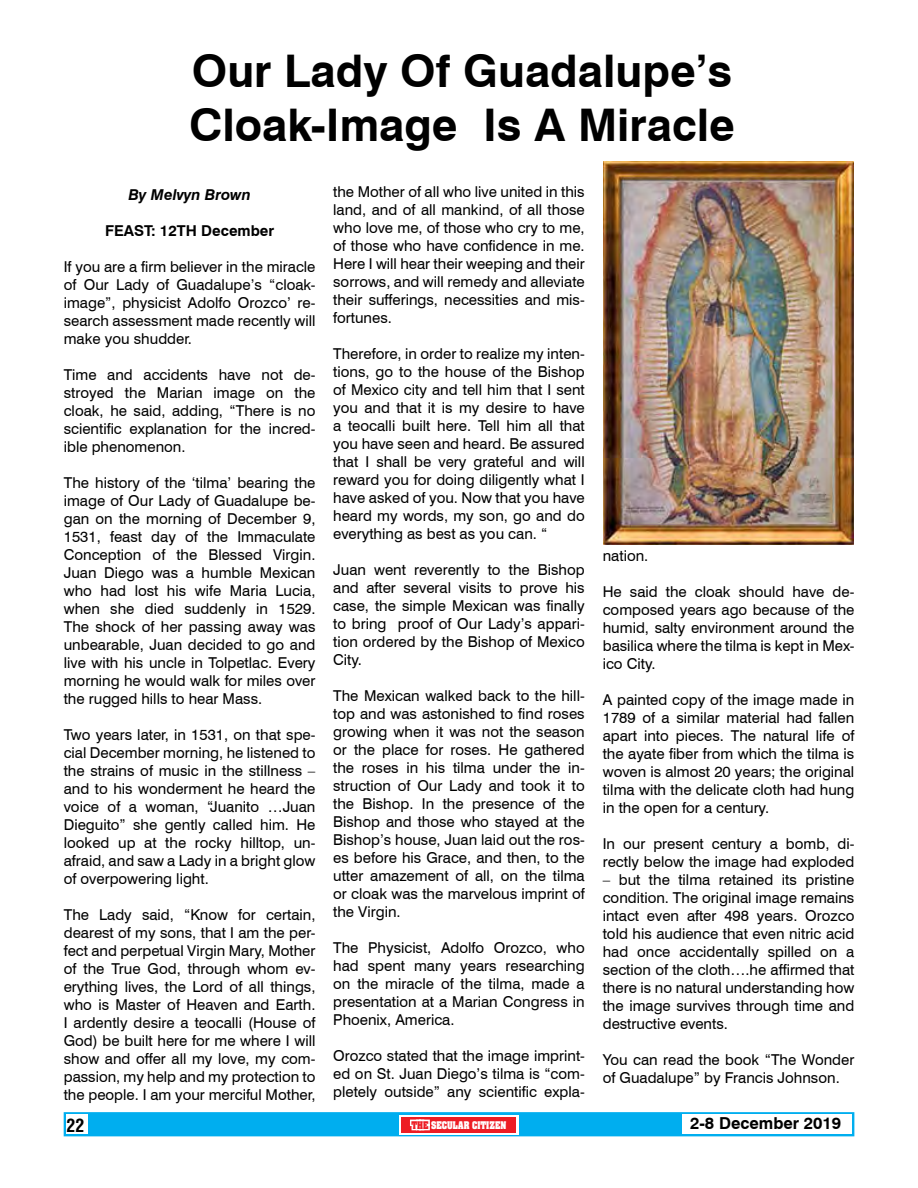
<style>
.page{position:relative;width:918px;height:1188px;background:#fff}
.page>*{position:absolute;margin:0;border:0;box-sizing:border-box;transform-origin:0 0}
.t1{font:700 45px/54px "Swiss 721 BT";color:#000}
.t2{font:18px "Switzerland Condensed";color:#000}
.t3{font:700 16.5px "Swiss 721 BT";color:#000}
.t4{font:15px/18px "Swiss 721 BT";color:#000;text-align:justify}
.t5{font:700 15px "Swiss 721 BT";color:#000}
.t6{font:italic 700 15px "Swiss 721 BT";color:#000}
.t7{font:700 9px "Aardvark";color:#fff;scale:.85 1}
.s1{color:#ed1d24}
</style>
<div class="page">
<div style="left:64px;top:1112px;width:790px;height:24px;background:#00aeef;border:2px solid #00aeef"></div>
<div style="left:66px;top:1114px;width:21px;height:20px;background:#fff"></div>
<div style="left:399px;top:1115px;width:119px;height:20px;background:#fff"></div>
<div style="left:682px;top:1114px;width:170px;height:20px;background:#fff"></div>
<div style="left:401px;top:1117px;width:115px;height:16px;background:#ed1d24"></div>
<svg style="left:410px;top:1119px;width:20px;height:12px"></svg>
<img style="left:603px;top:161px;width:250px;height:383px">
<h1 class="t1" style="left:189px;top:43px;width:547px">Our Lady Of Guadalupe’s<br>Cloak-Image Is A Miracle</h1>
<p class="t6" style="left:129px;top:186px;width:124px">By Melvyn Brown</p>
<p class="t5" style="left:105px;top:222px;width:171px">FEAST: 12TH December</p>
<p class="t4" style="left:64px;top:258px;width:253px">If you are a firm believer in the miracle of Our Lady of Guadalupe’s “cloak&shy;image”, physicist Adolfo Orozco’ re&shy;search assessment made recently will make you shudder.</p>
<p class="t4" style="left:64px;top:366px;width:253px">Time and accidents have not de&shy;stroyed the Marian image on the cloak, he said, adding, “There is no scientific explanation for the incred&shy;ible phenomenon.</p>
<p class="t4" style="left:64px;top:474px;width:253px">The history of the ‘tilma’ bearing the image of Our Lady of Guadalupe be&shy;gan on the morning of December 9, 1531, feast day of the Immaculate Conception of the Blessed Virgin.<br>Juan Diego was a humble Mexican who had lost his wife Maria Lucia, when she died suddenly in 1529.<br>The shock of her passing away was unbearable, Juan decided to go and live with his uncle in Tolpetlac. Every morning he would walk for miles over the rugged hills to hear Mass.</p>
<p class="t4" style="left:64px;top:726px;width:253px">Two years later, in 1531, on that spe&shy;cial December morning, he listened to the strains of music in the stillness – and to his wonderment he heard the voice of a woman, “Juanito …Juan Dieguito” she gently called him. He looked up at the rocky hilltop, un&shy;afraid, and saw a Lady in a bright glow of overpowering light.</p>
<p class="t4" style="left:64px;top:906px;width:253px">The Lady said, “Know for certain, dearest of my sons, that I am the per&shy;fect and perpetual Virgin Mary, Mother of the True God, through whom ev&shy;erything lives, the Lord of all things, who is Master of Heaven and Earth.<br>I ardently desire a teocalli (House of God) be built here for me where I will show and offer all my love, my com&shy;passion, my help and my protection to the people. I am your merciful Mother,</p>
<p class="t4" style="left:333px;top:182px;width:253px">the Mother of all who live united in this land, and of all mankind, of all those who love me, of those who cry to me, of those who have confidence in me.<br>Here I will hear their weeping and their sorrows, and will remedy and alleviate their sufferings, necessities and mis&shy;fortunes.</p>
<p class="t4" style="left:333px;top:344px;width:253px">Therefore, in order to realize my inten&shy;tions, go to the house of the Bishop of Mexico city and tell him that I sent you and that it is my desire to have a teocalli built here. Tell him all that you have seen and heard. Be assured that I shall be very grateful and will reward you for doing diligently what I have asked of you. Now that you have heard my words, my son, go and do everything as best as you can. “</p>
<p class="t4" style="left:333px;top:560px;width:253px">Juan went reverently to the Bishop and after several visits to prove his case, the simple Mexican was finally to bring proof of Our Lady’s appari&shy;tion ordered by the Bishop of Mexico City.</p>
<p class="t4" style="left:333px;top:686px;width:253px">The Mexican walked back to the hill&shy;top and was astonished to find roses growing when it was not the season or the place for roses. He gathered the roses in his tilma under the in&shy;struction of Our Lady and took it to the Bishop. In the presence of the Bishop and those who stayed at the Bishop’s house, Juan laid out the ros&shy;es before his Grace, and then, to the utter amazement of all, on the tilma or cloak was the marvelous imprint of the Virgin.</p>
<p class="t4" style="left:333px;top:938px;width:253px">The Physicist, Adolfo Orozco, who had spent many years researching on the miracle of the tilma, made a presentation at a Marian Congress in Phoenix, America.</p>
<p class="t4" style="left:333px;top:1046px;width:253px">Orozco stated that the image imprint&shy;ed on St. Juan Diego’s tilma is “com&shy;pletely outside” any scientific expla-</p>
<p class="t4" style="left:603px;top:546px;width:47px">nation.</p>
<p class="t4" style="left:603px;top:582px;width:253px">He said the cloak should have de&shy;composed years ago because of the humid, salty environment around the basilica where the tilma is kept in Mex&shy;ico City.</p>
<p class="t4" style="left:603px;top:690px;width:253px">A painted copy of the image made in 1789 of a similar material had fallen apart into pieces. The natural life of the ayate fiber from which the tilma is woven is almost 20 years; the original tilma with the delicate cloth had hung in the open for a century.</p>
<p class="t4" style="left:603px;top:834px;width:253px">In our present century a bomb, di&shy;rectly below the image had exploded</p>
<p class="t4" style="left:603px;top:870px;width:253px">– but the tilma retained its pristine condition. The original image remains intact even after 498 years. Orozco told his audience that even nitric acid had once accidentally spilled on a section of the cloth….he affirmed that there is no natural understanding how the image survives through time and destructive events.</p>
<p class="t4" style="left:603px;top:1050px;width:253px">You can read the book “The Wonder of Guadalupe” by Francis Johnson.</p>
<p class="t2" style="left:67px;top:1114px;width:19px">22</p>
<p class="t7" style="left:411px;top:1118px;width:113px"><span class="s1">THE</span> SECULAR CITIZEN</p>
<p class="t3" style="left:690px;top:1113px;width:153px">2-8 December 2019</p>
</div>
